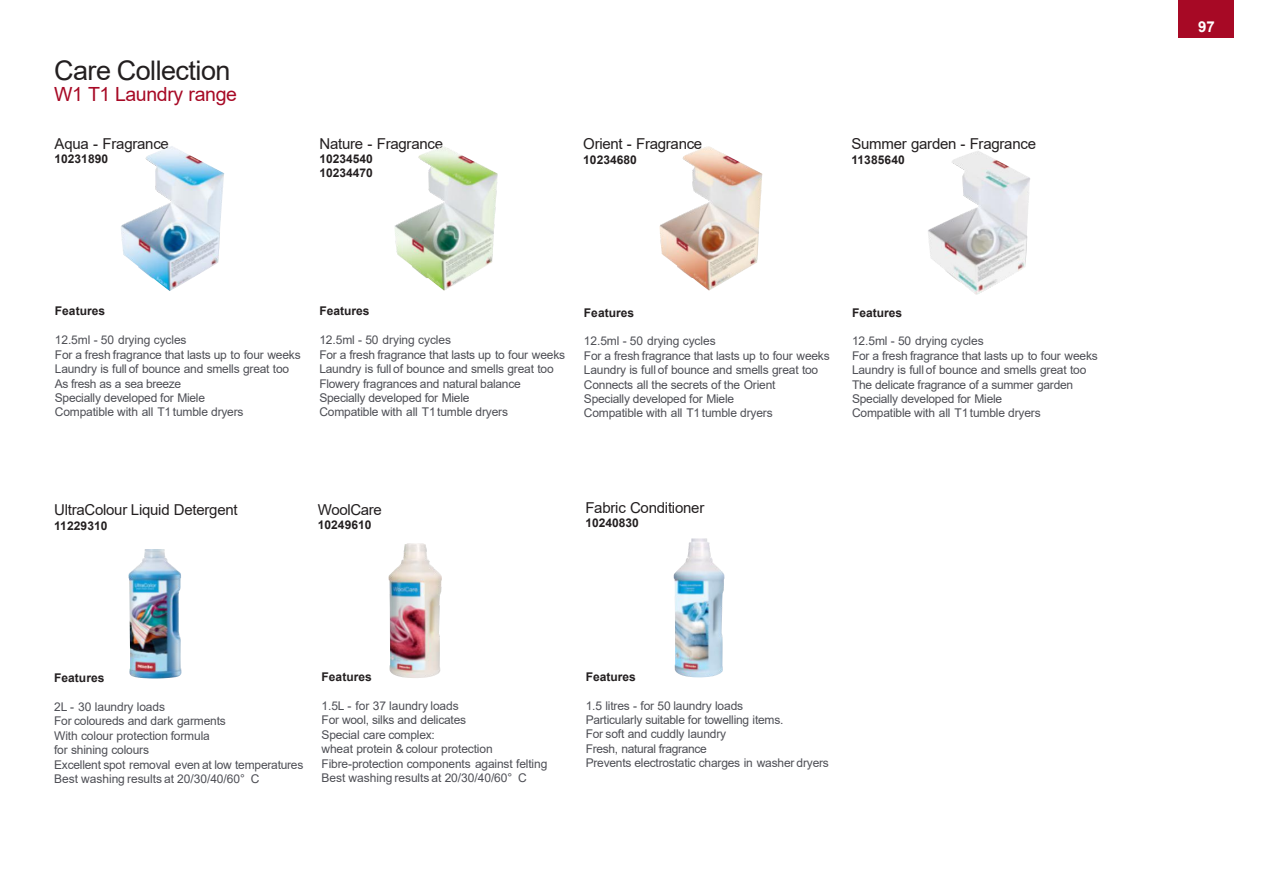
<style>
.page{position:relative;width:1264px;height:894px;background:#fff}
.page>*{position:absolute;margin:0;border:0;box-sizing:border-box;transform-origin:0 0}
.t1{font:27px "Arial";letter-spacing:-.02em;color:#231f20}
.t2{font:19.5px "Arial";letter-spacing:-.02em;color:#a70925}
.t3{font:15px "Arial";letter-spacing:-.02em;color:#231f20}
.t4{font:700 15px "Arial";color:#fff}
.t5{font:12px/14.4px "Arial";letter-spacing:-.015em;color:#4e4f55}
.t6{font:700 12px/14.4px "Arial";letter-spacing:.005em;color:#231f20}
</style>
<div class="page">
<div style="left:1178px;top:0;width:55px;height:37px;background:#a70925"></div>
<img style="left:121px;top:146px;width:103px;height:145px">
<img style="left:394px;top:147px;width:103px;height:143px">
<img style="left:659px;top:146px;width:103px;height:144px">
<img style="left:928px;top:151px;width:102px;height:144px">
<img style="left:673px;top:538px;width:51px;height:139px">
<img style="left:128px;top:549px;width:18px;height:129px">
<img style="left:388px;top:543px;width:54px;height:134px">
<h1 class="t1" style="left:54px;top:60px;width:178px">Care Collection</h1>
<h2 class="t2" style="left:54px;top:87px;width:184px">W1 T1 Laundry range</h2>
<p class="t3" style="left:55px;top:138px;width:116px">Aqua - Fragrance</p>
<p class="t6" style="left:55px;top:153px;width:55px">10231890</p>
<p class="t3" style="left:319px;top:138px;width:125px">Nature - Fragrance</p>
<p class="t6" style="left:319px;top:153px;width:55px">10234540<br>10234470</p>
<p class="t3" style="left:583px;top:138px;width:120px">Orient - Fragrance</p>
<p class="t6" style="left:583px;top:153px;width:55px">10234680</p>
<p class="t3" style="left:851px;top:138px;width:186px">Summer garden - Fragrance</p>
<p class="t6" style="left:851px;top:153px;width:55px">11385640</p>
<p class="t6" style="left:55px;top:305px;width:52px">Features</p>
<p class="t5" style="left:55px;top:334px;width:247px">12.5ml - 50 drying cycles<br>For a fresh fragrance that lasts up to four weeks Laundry is full of bounce and smells great too As fresh as a sea breeze<br>Specially developed for Miele<br>Compatible with all T1tumble dryers</p>
<p class="t6" style="left:319px;top:305px;width:52px">Features</p>
<p class="t5" style="left:319px;top:334px;width:247px">12.5ml - 50 drying cycles<br>For a fresh fragrance that lasts up to four weeks Laundry is full of bounce and smells great too Flowery fragrances and natural balance Specially developed for Miele<br>Compatible with all T1tumble dryers</p>
<p class="t6" style="left:584px;top:306px;width:52px">Features</p>
<p class="t5" style="left:584px;top:335px;width:247px">12.5ml - 50 drying cycles<br>For a fresh fragrance that lasts up to four weeks Laundry is full of bounce and smells great too Connects all the secrets of the Orient<br>Specially developed for Miele<br>Compatible with all T1tumble dryers</p>
<p class="t6" style="left:851px;top:306px;width:52px">Features</p>
<p class="t5" style="left:851px;top:335px;width:247px">12.5ml - 50 drying cycles<br>For a fresh fragrance that lasts up to four weeks Laundry is full of bounce and smells great too The delicate fragrance of a summer garden Specially developed for Miele<br>Compatible with all T1tumble dryers</p>
<p class="t3" style="left:54px;top:504px;width:185px">UltraColour Liquid Detergent</p>
<p class="t6" style="left:54px;top:519px;width:55px">11229310</p>
<p class="t3" style="left:318px;top:503px;width:65px">WoolCare</p>
<p class="t6" style="left:318px;top:518px;width:55px">10249610</p>
<p class="t3" style="left:585px;top:501px;width:120px">Fabric Conditioner</p>
<p class="t6" style="left:585px;top:516px;width:55px">10240830</p>
<p class="t6" style="left:54px;top:671px;width:52px">Features</p>
<p class="t5" style="left:54px;top:700px;width:251px">2L - 30 laundry loads<br>For coloureds and dark garments<br>With colour protection formula<br>for shining colours<br>Excellent spot removal even at low temperatures<br>Best washing results at 20/30/40/60° C</p>
<p class="t6" style="left:321px;top:670px;width:52px">Features</p>
<p class="t5" style="left:321px;top:699px;width:227px">1.5L - for 37 laundry loads<br>For wool, silks and delicates<br>Special care complex:<br>wheat protein &amp; colour protection Fibre-protection components against felting Best washing results at 20/30/40/60° C</p>
<p class="t6" style="left:585px;top:670px;width:52px">Features</p>
<p class="t5" style="left:585px;top:699px;width:245px">1.5 litres - for 50 laundry loads<br>Particularly suitable for towelling items.<br>For soft and cuddly laundry<br>Fresh, natural fragrance<br>Prevents electrostatic charges in washer dryers</p>
<p class="t4" style="left:1197px;top:21px;width:18px">97</p>
</div>
